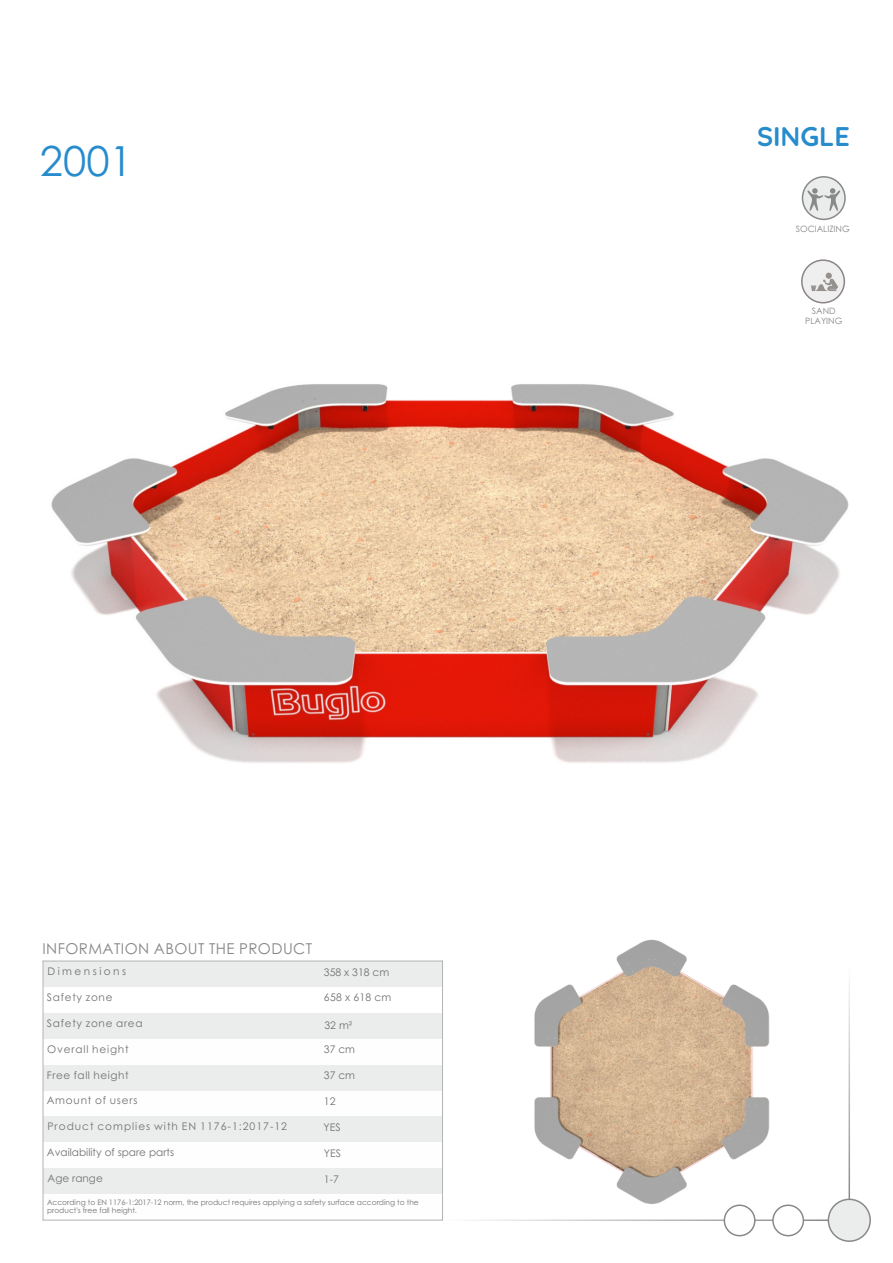
<style>
.page{position:relative;width:893px;height:1263px;background:#fff}
.page>*{position:absolute;margin:0;border:0;box-sizing:border-box;transform-origin:0 0}
.t1{font:41.4px "Century Gothic";color:#278ccc}
.t2{font:700 27px "Quicksand";color:#278ccc}
.t3{font:15px "Century Gothic";letter-spacing:.03em;color:#898989}
.t4{font:10.5px "Century Gothic";letter-spacing:.065em;color:#727271}
.t5{font:10.5px "Century Gothic";letter-spacing:.095em;color:#727271}
.t6{font:10.5px "Century Gothic";color:#727271}
.t7{font:10.5px "Century Gothic";letter-spacing:.235em;color:#727271}
.t8{font:8.7px/10.5px "Century Gothic";color:#898989;text-align:center}
.t9{font:7.5px/7.6px "Century Gothic";color:#727271}
</style>
<div class="page">
<svg style="left:828px;top:1198px;width:43px;height:44px"></svg>
<svg style="left:724px;top:1204px;width:31px;height:32px"></svg>
<svg style="left:772px;top:1204px;width:32px;height:32px"></svg>
<div style="left:43px;top:961px;width:277px;height:26px;background:#ebecec"></div>
<div style="left:320px;top:961px;width:122px;height:26px;background:#ebecec"></div>
<div style="left:43px;top:1013px;width:277px;height:26px;background:#ebecec"></div>
<div style="left:320px;top:1013px;width:122px;height:26px;background:#ebecec"></div>
<div style="left:43px;top:1065px;width:277px;height:25px;background:#ebecec"></div>
<div style="left:320px;top:1065px;width:122px;height:25px;background:#ebecec"></div>
<div style="left:43px;top:1116px;width:277px;height:26px;background:#ebecec"></div>
<div style="left:320px;top:1116px;width:122px;height:26px;background:#ebecec"></div>
<div style="left:43px;top:1168px;width:277px;height:26px;background:#ebecec"></div>
<div style="left:320px;top:1168px;width:122px;height:26px;background:#ebecec"></div>
<hr style="left:43px;top:961px;width:1px;height:259px;background:#b2b3b3">
<hr style="left:43px;top:1220px;width:400px;height:1px;background:#b2b3b3">
<hr style="left:43px;top:961px;width:400px;height:1px;background:#b2b3b3">
<svg style="left:802px;top:176px;width:44px;height:44px"></svg>
<svg style="left:807px;top:188px;width:33px;height:23px"></svg>
<div style="left:802px;top:260px;width:42px;height:43px;background:#efeff0;border-radius:50%"></div>
<div style="left:801px;top:259px;width:44px;height:44px;border:2px solid #8c8786;border-radius:50%"></div>
<svg style="left:811px;top:272px;width:27px;height:19px"></svg>
<img style="left:51px;top:384px;width:798px;height:379px">
<img style="left:430px;top:939px;width:439px;height:295px">
<h1 class="t1" style="left:40px;top:145px;width:94px">2001</h1>
<h3 class="t3" style="left:42px;top:942px;width:271px">INFORMATION ABOUT THE PRODUCT</h3>
<h3 class="t7" style="left:47px;top:967px;width:80px">Dimensions</h3>
<h3 class="t4" style="left:47px;top:993px;width:67px">Safety zone</h3>
<h3 class="t4" style="left:47px;top:1019px;width:97px">Safety zone area</h3>
<h3 class="t4" style="left:47px;top:1045px;width:83px">Overall height</h3>
<h3 class="t4" style="left:47px;top:1071px;width:83px">Free fall height</h3>
<h3 class="t4" style="left:47px;top:1096px;width:92px">Amount of users</h3>
<h3 class="t5" style="left:47px;top:1122px;width:241px">Product complies with EN 1176-1:2017-12</h3>
<h3 class="t6" style="left:47px;top:1148px;width:129px">Availability of spare parts</h3>
<h3 class="t6" style="left:48px;top:1174px;width:57px">Age range</h3>
<p class="t9" style="left:47px;top:1199px;width:373px">According to EN 1176-1:2017-12 norm, the product requires applying a safety surface according to the product's free fall height.</p>
<h3 class="t4" style="left:324px;top:968px;width:67px">358 x 318 cm</h3>
<h3 class="t4" style="left:324px;top:993px;width:69px">658 x 618 cm</h3>
<h3 class="t4" style="left:324px;top:1021px;width:29px">32 m²</h3>
<h3 class="t4" style="left:324px;top:1045px;width:33px">37 cm</h3>
<h3 class="t4" style="left:324px;top:1071px;width:33px">37 cm</h3>
<h3 class="t4" style="left:324px;top:1097px;width:13px">12</h3>
<h3 class="t4" style="left:324px;top:1123px;width:19px">YES</h3>
<h3 class="t4" style="left:324px;top:1149px;width:19px">YES</h3>
<h3 class="t4" style="left:324px;top:1175px;width:17px">1-7</h3>
<h2 class="t2" style="left:757px;top:119px;width:94px">SINGLE</h2>
<p class="t8" style="left:796px;top:225px;width:55px">SOCIALIZING</p>
<p class="t8" style="left:805px;top:306px;width:39px">SAND<br>PLAYING</p>
</div>
